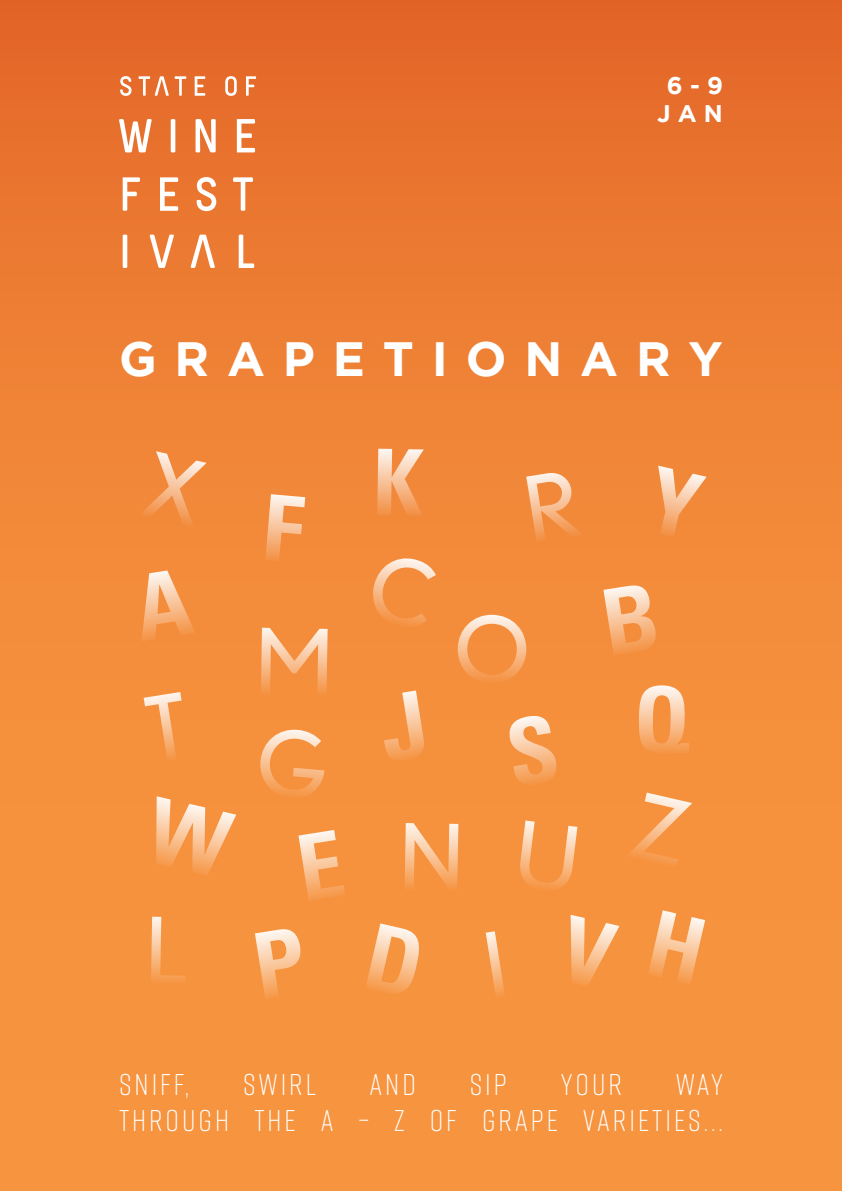
<style>
.page{position:relative;width:842px;height:1191px;background:#fff}
.page>*{position:absolute;margin:0;border:0;box-sizing:border-box;transform-origin:0 0}
.t1{font:700 48px "Gotham";letter-spacing:.37em;color:#fff}
.t2{font:300 30px/36px "Rift Soft";letter-spacing:.1em;color:#fff;text-align:right}
.t3{font:700 24px/28.8px "Gotham";color:#fff;text-align:center}
</style>
<div class="page">
<div style="left:0;top:0;width:842px;height:1191px;background:linear-gradient(to bottom,#e76f2d,#fb9d43)"></div>
<svg style="left:123px;top:177px;width:17px;height:34px"></svg>
<svg style="left:160px;top:177px;width:18px;height:34px"></svg>
<svg style="left:197px;top:177px;width:19px;height:34px"></svg>
<svg style="left:233px;top:177px;width:20px;height:34px"></svg>
<hr style="left:123px;top:235px;width:4px;height:33px;background:#fff">
<svg style="left:239px;top:235px;width:15px;height:33px"></svg>
<svg style="left:119px;top:119px;width:33px;height:33px"></svg>
<hr style="left:171px;top:119px;width:4px;height:33px;background:#fff">
<svg style="left:196px;top:119px;width:20px;height:33px"></svg>
<svg style="left:237px;top:119px;width:18px;height:33px"></svg>
<svg style="left:120px;top:76px;width:12px;height:20px"></svg>
<svg style="left:175px;top:76px;width:11px;height:20px"></svg>
<svg style="left:195px;top:76px;width:10px;height:20px"></svg>
<svg style="left:225px;top:76px;width:12px;height:20px"></svg>
<svg style="left:246px;top:76px;width:10px;height:20px"></svg>
<svg style="left:190px;top:235px;width:25px;height:33px"></svg>
<svg style="left:149px;top:235px;width:25px;height:33px"></svg>
<svg style="left:139px;top:76px;width:30px;height:20px"></svg>
<div style="left:131px;top:567px;width:64px;height:74px;background:#f38c3b"></div>
<div style="left:603px;top:583px;width:55px;height:72px;background:#f48d3b"></div>
<div style="left:298px;top:830px;width:47px;height:71px;background:#f6923e"></div>
<div style="left:556px;top:910px;width:149px;height:80px;background:#f6933e"></div>
<div style="left:142px;top:796px;width:94px;height:83px;background:#f6923e"></div>
<div style="left:138px;top:450px;width:71px;height:79px;background:#f28839"></div>
<div style="left:643px;top:465px;width:63px;height:76px;background:#f28839"></div>
<div style="left:626px;top:791px;width:66px;height:77px;background:#f6913d"></div>
<svg style="left:486px;top:931px;width:19px;height:67px"></svg>
<div style="left:377px;top:690px;width:49px;height:73px;background:#f5903d"></div>
<div style="left:377px;top:449px;width:47px;height:66px;background:#f18738"></div>
<div style="left:151px;top:916px;width:36px;height:68px;background:#f6933e"></div>
<div style="left:261px;top:628px;width:67px;height:68px;background:#f48e3c"></div>
<div style="left:405px;top:823px;width:53px;height:68px;background:#f6923e"></div>
<div style="left:457px;top:614px;width:70px;height:70px;background:#f48e3c"></div>
<div style="left:255px;top:926px;width:52px;height:72px;background:#f6933e"></div>
<div style="left:526px;top:469px;width:58px;height:74px;background:#f28839"></div>
<div style="left:144px;top:692px;width:47px;height:72px;background:#f5903d"></div>
<div style="left:505px;top:713px;width:54px;height:74px;background:#f5903d"></div>
<div style="left:517px;top:820px;width:60px;height:74px;background:#f6923e"></div>
<div style="left:638px;top:685px;width:52px;height:68px;background:#f58f3c"></div>
<div style="left:265px;top:494px;width:40px;height:69px;background:#f28a3a"></div>
<div style="left:257px;top:727px;width:71px;height:74px;background:#f5903d"></div>
<div style="left:366px;top:552px;width:73px;height:80px;background:#f38c3b"></div>
<div style="left:365px;top:923px;width:60px;height:75px;background:#f6933e"></div>
<p class="t3" style="left:657px;top:70px;width:67px">6-9<br>JAN</p>
<h1 class="t1" style="left:119px;top:331px;width:605px">GRAPETIONARY</h1>
<p class="t2" style="left:119px;top:1065px;width:72px">SNIFF,</p>
<p class="t2" style="left:243px;top:1065px;width:75px">SWIRL</p>
<p class="t2" style="left:370px;top:1065px;width:48px">AND</p>
<p class="t2" style="left:470px;top:1065px;width:39px">SIP</p>
<p class="t2" style="left:560px;top:1065px;width:63px">YOUR</p>
<p class="t2" style="left:119px;top:1065px;width:606px">WAY<br>THROUGH THE A – Z OF GRAPE VARIETIES...</p>
</div>
